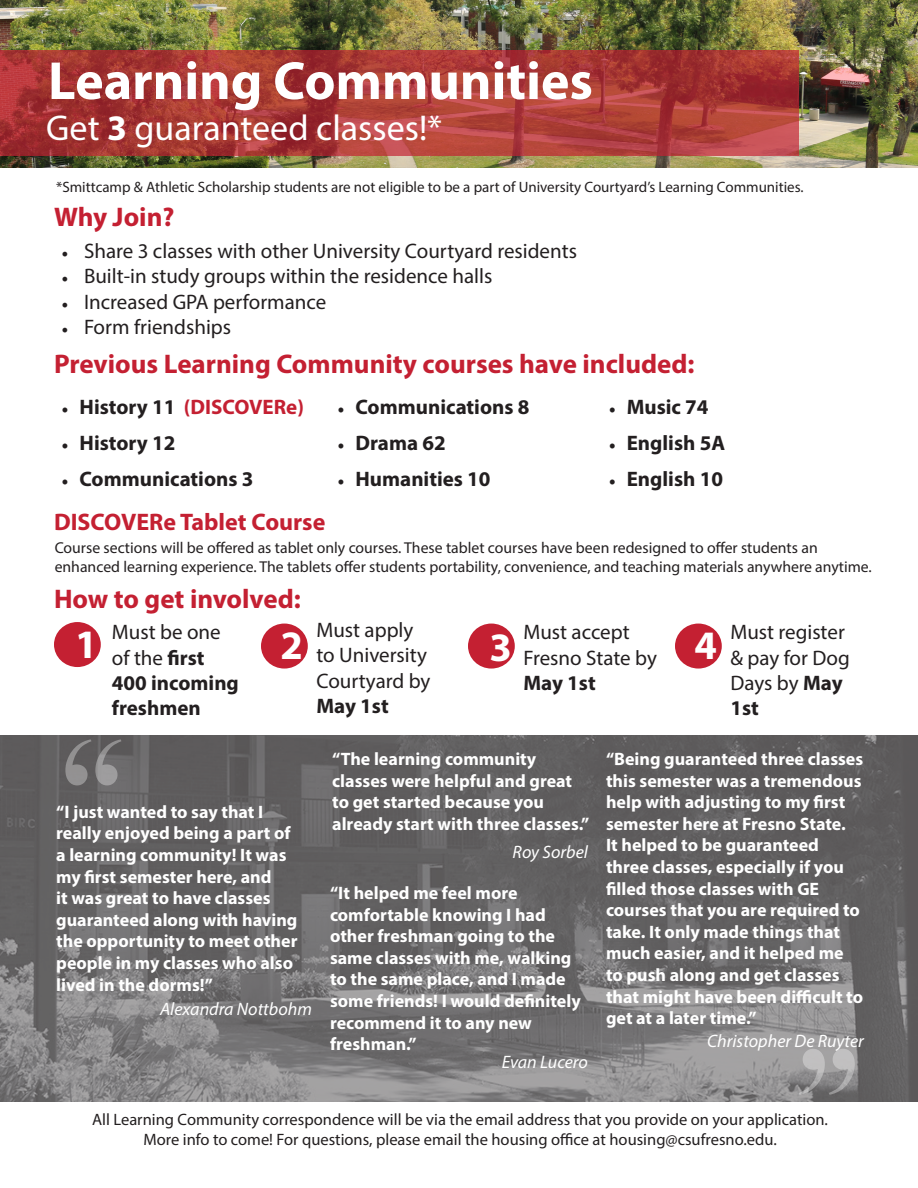
<style>
.page{position:relative;width:918px;height:1188px;background:#fff}
.page>*{position:absolute;margin:0;border:0;box-sizing:border-box;transform-origin:0 0}
.t1{font:180px "Bask Old Face";color:#fff}
.t2{font:700 54px "Myriad Pro";color:#fff}
.t3{font:700 40.5px "Myriad Pro";color:#fff}
.t4{font:36px "Myriad Pro";color:#fff}
.t5{font:700 27px "Myriad Pro";color:#c42032}
.t6{font:700 24px "Myriad Pro";color:#c42032}
.t7{font:21px/25.2px "Myriad Pro";color:#231f20}
.t8{font:700 21px/25.2px "Myriad Pro";color:#231f20}
.t9{font:700 21px "Myriad Pro";color:#c42032}
.t10{font:700 18px/21.6px "Myriad Pro";color:#fff}
.t11{font:italic 18px "Myriad Pro";color:#fff}
.t12{font:16.5px "Myriad Pro";color:#231f20}
.t13{font:15.75px/18.9px "Myriad Pro";color:#231f20}
.t14{font:15px "Myriad Pro";color:#231f20}
.s1{font-weight:700}
.s2{font-family:"Minion Pro";font-size:18px}
.s3{font-family:"Minion Pro";font-size:18px;color:#231f20}
.s4{color:#231f20}
.s5{font-weight:400}
</style>
<div class="page">
<img style="left:0;top:0;width:918px;height:167px">
<svg style="left:0;top:735px;width:918px;height:367px;background:#6e6c6d"></svg>
<svg style="left:0;top:51px;width:799px;height:105px;background:#ab3b37"></svg>
<div style="left:54px;top:622px;width:47px;height:45px;background:#c42032;border-radius:50%"></div>
<div style="left:261px;top:624px;width:47px;height:45px;background:#c42032;border-radius:50%"></div>
<div style="left:468px;top:624px;width:47px;height:45px;background:#c42032;border-radius:50%"></div>
<div style="left:675px;top:624px;width:47px;height:45px;background:#c42032;border-radius:50%"></div>
<p class="t2" style="left:48px;top:46px;width:546px">Learning Communities</p>
<p class="t4" style="left:46px;top:105px;width:398px">Get <span class="s1">3</span> guaranteed classes!*</p>
<p class="t14" style="left:56px;top:178px;width:749px">*Smittcamp &amp; Athletic Scholarship students are not eligible to be a part of University Courtyard’s Learning Communities.</p>
<p class="t5" style="left:54px;top:200px;width:122px">Why Join?</p>
<p class="t7" style="left:62px;top:238px;width:517px"><span class="s2">•</span> Share 3 classes with other University Courtyard residents</p>
<p class="t7" style="left:62px;top:263px;width:433px"><span class="s2">•</span> Built-in study groups within the residence halls</p>
<p class="t7" style="left:62px;top:289px;width:266px"><span class="s2">•</span> Increased GPA performance</p>
<p class="t7" style="left:62px;top:314px;width:171px"><span class="s2">•</span> Form friendships</p>
<p class="t5" style="left:54px;top:346px;width:642px">Previous Learning Community courses have included:</p>
<p class="t9" style="left:62px;top:393px;width:244px"><span class="s3">•</span> <span class="s4">History 11</span> (DISCOVERe)</p>
<p class="t8" style="left:62px;top:430px;width:116px"><span class="s2">•</span> History 12</p>
<p class="t8" style="left:62px;top:466px;width:194px"><span class="s2">•</span> Communications 3</p>
<p class="t8" style="left:338px;top:394px;width:194px"><span class="s2">•</span> Communications 8</p>
<p class="t8" style="left:338px;top:430px;width:110px"><span class="s2">•</span> Drama 62</p>
<p class="t8" style="left:338px;top:466px;width:155px"><span class="s2">•</span> Humanities 10</p>
<p class="t8" style="left:609px;top:394px;width:101px"><span class="s2">•</span> Music 74</p>
<p class="t8" style="left:609px;top:430px;width:118px"><span class="s2">•</span> English 5A</p>
<p class="t8" style="left:609px;top:466px;width:116px"><span class="s2">•</span> English 10</p>
<p class="t6" style="left:54px;top:506px;width:273px">DISCOVERe Tablet Course</p>
<p class="t13" style="left:55px;top:538px;width:819px">Course sections will be offered as tablet only courses. These tablet courses have been redesigned to offer students an enhanced learning experience. The tablets offer students portability, convenience, and teaching materials anywhere anytime.</p>
<p class="t5" style="left:54px;top:581px;width:248px">How to get involved:</p>
<p class="t8" style="left:112px;top:619px;width:129px"><span class="s5">Must be one of the</span> first<br>400 incoming freshmen</p>
<p class="t7" style="left:316px;top:617px;width:116px">Must apply to University<br>Courtyard by<br><span class="s1">May 1st</span></p>
<p class="t3" style="left:490px;top:621px;width:24px">3</p>
<p class="t3" style="left:694px;top:619px;width:24px">4</p>
<p class="t7" style="left:730px;top:619px;width:121px">Must register &amp; pay for Dog<br>Days by <span class="s1">May<br>1st</span></p>
<p class="t3" style="left:75px;top:618px;width:24px">1</p>
<p class="t3" style="left:280px;top:619px;width:24px">2</p>
<p class="t7" style="left:523px;top:619px;width:135px">Must accept<br>Fresno State by<br><span class="s1">May 1st</span></p>
<h1 class="t1" style="left:57px;top:704px;width:74px">“</h1>
<p class="t10" style="left:56px;top:800px;width:243px">“I just wanted to say that I really enjoyed being a part of a learning community! It was my first semester here, and<br>it was great to have classes guaranteed along with having the opportunity to meet other people in my classes who also lived in the dorms!”</p>
<p class="t11" style="left:160px;top:997px;width:153px">Alexandra Nottbohm</p>
<p class="t10" style="left:332px;top:748px;width:259px">“The learning community classes were helpful and great to get started because you already start with three classes.”</p>
<p class="t11" style="left:513px;top:841px;width:77px">Roy Sorbel</p>
<p class="t10" style="left:330px;top:881px;width:252px">“It helped me feel more comfortable knowing I had other freshman going to the same classes with me, walking to the same place, and I made some friends! I would definitely recommend it to any new freshman.”</p>
<p class="t11" style="left:502px;top:1051px;width:88px">Evan Lucero</p>
<p class="t10" style="left:606px;top:748px;width:259px">“Being guaranteed three classes this semester was a tremendous help with adjusting to my first semester here at Fresno State.<br>It helped to be guaranteed three classes, especially if you filled those classes with GE courses that you are required to take. It only made things that much easier, and it helped me to push along and get classes that might have been difficult to get at a later time.”</p>
<p class="t11" style="left:707px;top:1030px;width:158px">Christopher De Ruyter</p>
<h1 class="t1" style="left:863px;top:1130px;width:74px;rotate:-180deg">“</h1>
<p class="t12" style="left:92px;top:1110px;width:737px">All Learning Community correspondence will be via the email address that you provide on your application.</p>
<p class="t12" style="left:143px;top:1129px;width:635px">More info to come! For questions, please email the housing office at housing@csufresno.edu.</p>
</div>
